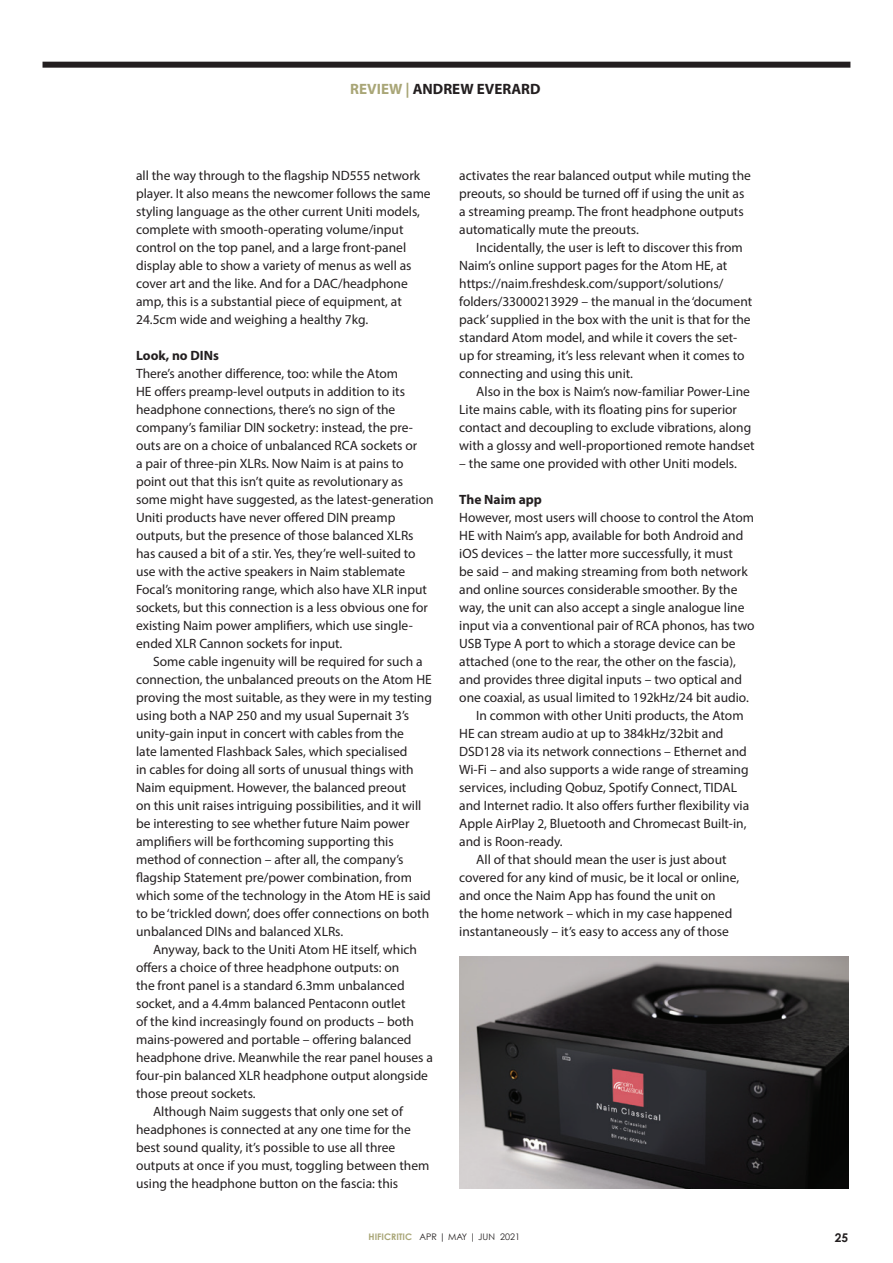
<style>
.page{position:relative;width:893px;height:1263px;background:#fff}
.page>*{position:absolute;margin:0;border:0;box-sizing:border-box;transform-origin:0 0}
.heading_3{font:700 15px "Myriad Pro";color:#231f20}
._2020_body_copy{font:13.5px/18px "Myriad Pro";color:#231f20}
.t1{font:700 12px "Century Gothic";color:#231f20}
.t2{font:9px "Century Gothic";color:#231f20}
.s1{color:#a9a677}
.s2{font-weight:700}
.s3{font-weight:700;color:#a9a677}
</style>
<div class="page">
<div style="left:43px;top:62px;width:807px;height:6px;background:#231f20"></div>
<img style="left:459px;top:956px;width:389px;height:232px">
<p class="heading_3" style="left:350px;top:79px;width:192px"><span class="s1">REVIEW |</span> ANDREW EVERARD</p>
<p class="_2020_body_copy" style="left:136px;top:166px;width:296px">all the way through to the flagship ND555 network player. It also means the newcomer follows the same styling language as the other current Uniti models, complete with smooth-operating volume/input control on the top panel, and a large front-panel display able to show a variety of menus as well as cover art and the like. And for a DAC/headphone amp, this is a substantial piece of equipment, at 24.5cm wide and weighing a healthy 7kg.</p>
<p class="_2020_body_copy" style="left:136px;top:346px;width:299px"><span class="s2">Look, no DINs<br></span>There’s another difference, too: while the Atom<br>HE offers preamp-level outputs in addition to its headphone connections, there’s no sign of the company’s familiar DIN socketry: instead, the pre&shy;outs are on a choice of unbalanced RCA sockets or<br>a pair of three-pin XLRs. Now Naim is at pains to point out that this isn’t quite as revolutionary as some might have suggested, as the latest-generation Uniti products have never offered DIN preamp outputs, but the presence of those balanced XLRs has caused a bit of a stir. Yes, they’re well-suited to use with the active speakers in Naim stablemate Focal’s monitoring range, which also have XLR input sockets, but this connection is a less obvious one for existing Naim power amplifiers, which use single&shy;ended XLR Cannon sockets for input.</p>
<p class="_2020_body_copy" style="left:136px;top:652px;width:297px;text-indent:17px">Some cable ingenuity will be required for such a connection, the unbalanced preouts on the Atom HE proving the most suitable, as they were in my testing using both a NAP 250 and my usual Supernait 3’s unity-gain input in concert with cables from the<br>late lamented Flashback Sales, which specialised<br>in cables for doing all sorts of unusual things with Naim equipment. However, the balanced preout<br>on this unit raises intriguing possibilities, and it will be interesting to see whether future Naim power amplifiers will be forthcoming supporting this method of connection – after all, the company’s flagship Statement pre/power combination, from which some of the technology in the Atom HE is said to be ‘trickled down’, does offer connections on both unbalanced DINs and balanced XLRs.</p>
<p class="_2020_body_copy" style="left:136px;top:940px;width:298px;text-indent:17px">Anyway, back to the Uniti Atom HE itself, which offers a choice of three headphone outputs: on<br>the front panel is a standard 6.3mm unbalanced socket, and a 4.4mm balanced Pentaconn outlet<br>of the kind increasingly found on products – both mains-powered and portable – offering balanced headphone drive. Meanwhile the rear panel houses a four-pin balanced XLR headphone output alongside those preout sockets.</p>
<p class="_2020_body_copy" style="left:136px;top:1102px;width:295px;text-indent:17px">Although Naim suggests that only one set of headphones is connected at any one time for the best sound quality, it’s possible to use all three outputs at once if you must, toggling between them using the headphone button on the fascia: this</p>
<p class="_2020_body_copy" style="left:459px;top:166px;width:293px">activates the rear balanced output while muting the preouts, so should be turned off if using the unit as a streaming preamp. The front headphone outputs automatically mute the preouts.</p>
<p class="_2020_body_copy" style="left:459px;top:238px;width:294px;text-indent:17px">Incidentally, the user is left to discover this from Naim’s online support pages for the Atom HE, at https://naim.freshdesk.com/support/solutions/ folders/33000213929 – the manual in the ‘document pack’ supplied in the box with the unit is that for the standard Atom model, and while it covers the set&shy;up for streaming, it’s less relevant when it comes to connecting and using this unit.</p>
<p class="_2020_body_copy" style="left:459px;top:382px;width:297px;text-indent:17px">Also in the box is Naim’s now-familiar Power-Line Lite mains cable, with its floating pins for superior contact and decoupling to exclude vibrations, along with a glossy and well-proportioned remote handset</p>
<p class="_2020_body_copy" style="left:459px;top:454px;width:279px">– the same one provided with other Uniti models.</p>
<p class="_2020_body_copy" style="left:459px;top:490px;width:297px"><span class="s2">The Naim app<br></span>However, most users will choose to control the Atom HE with Naim’s app, available for both Android and iOS devices – the latter more successfully, it must<br>be said – and making streaming from both network and online sources considerable smoother. By the way, the unit can also accept a single analogue line input via a conventional pair of RCA phonos, has two USB Type A port to which a storage device can be attached (one to the rear, the other on the fascia), and provides three digital inputs – two optical and one coaxial, as usual limited to 192kHz/24 bit audio.</p>
<p class="_2020_body_copy" style="left:459px;top:706px;width:291px;text-indent:17px">In common with other Uniti products, the Atom HE can stream audio at up to 384kHz/32bit and DSD128 via its network connections – Ethernet and Wi-Fi – and also supports a wide range of streaming services, including Qobuz, Spotify Connect, TIDAL and Internet radio. It also offers further flexibility via Apple AirPlay 2, Bluetooth and Chromecast Built-in, and is Roon-ready.</p>
<p class="_2020_body_copy" style="left:459px;top:850px;width:281px;text-indent:17px">All of that should mean the user is just about covered for any kind of music, be it local or online, and once the Naim App has found the unit on<br>the home network – which in my case happened instantaneously – it’s easy to access any of those</p>
<p class="t2" style="left:369px;top:1231px;width:153px"><span class="s3">HIFICRITIC</span> APR | MAY | JUN 2021</p>
<p class="t1" style="left:835px;top:1230px;width:15px">25</p>
</div>
